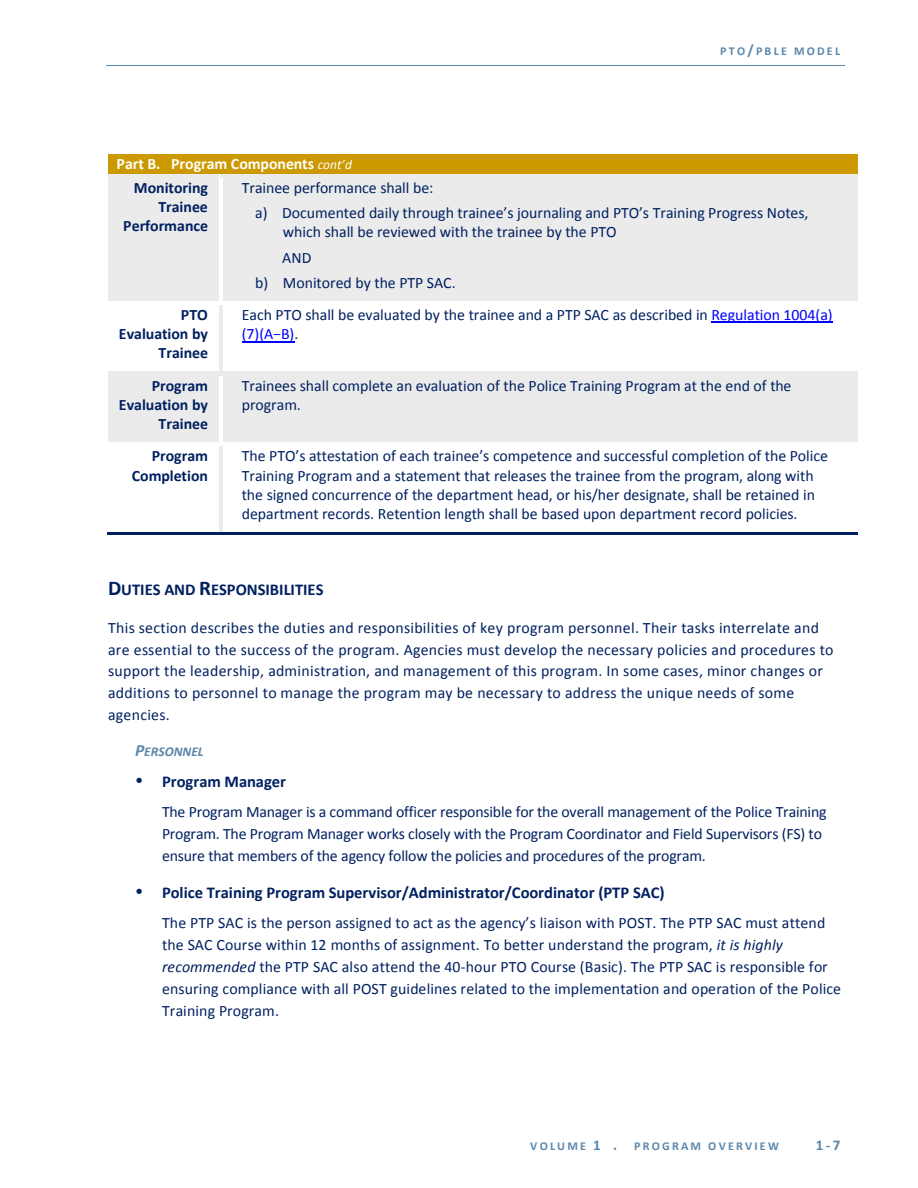
<style>
.page{position:relative;width:918px;height:1188px;background:#fff}
.page>*{position:absolute;margin:0;border:0;box-sizing:border-box;transform-origin:0 0}
.t1{font:700 16.5px "Calibri";letter-spacing:-.005em;color:#002060}
.t2{font:15.9px/19.2px "Calibri";color:#002060}
.t3{font:15.9px/21.8px "Calibri";letter-spacing:.02em;color:#002060}
.t4{font:700 15.9px/19.2px "Calibri";letter-spacing:-.005em;color:#002060;text-align:right}
.t5{font:700 15.9px/23.7px "Calibri";letter-spacing:-.005em;color:#fff}
.t6{font:700 15px "Calibri";color:#5b87ab}
.t7{font:italic 700 13.5px "Calibri";color:#5b87ab}
.t8{font:700 12px "Calibri";letter-spacing:.185em;color:#5b87ab}
.s1{font-size:15px}
.s2{font-weight:400;font-style:italic;font-size:13.5px}
.s3{color:#002060}
.s4{color:#00f}
.s5{font-size:21px}
.s6{font-size:17.25px}
.s7{font-style:italic}
</style>
<div class="page">
<hr style="left:106px;top:65px;width:739px;height:1px;background:#5b87ab">
<div style="left:108px;top:154px;width:9px;height:20px;background:#c90"></div>
<div style="left:849px;top:154px;width:9px;height:20px;background:#c90"></div>
<div style="left:117px;top:154px;width:732px;height:20px;background:#c90"></div>
<div style="left:108px;top:178px;width:9px;height:58px;background:#ebebeb"></div>
<div style="left:213px;top:178px;width:7px;height:58px;background:#ebebeb"></div>
<div style="left:108px;top:236px;width:112px;height:65px;background:#ebebeb"></div>
<div style="left:117px;top:178px;width:96px;height:19px;background:#ebebeb"></div>
<div style="left:117px;top:197px;width:96px;height:20px;background:#ebebeb"></div>
<div style="left:117px;top:217px;width:96px;height:19px;background:#ebebeb"></div>
<div style="left:223px;top:178px;width:7px;height:114px;background:#ebebeb"></div>
<div style="left:849px;top:178px;width:9px;height:114px;background:#ebebeb"></div>
<div style="left:230px;top:178px;width:619px;height:19px;background:#ebebeb"></div>
<div style="left:230px;top:197px;width:619px;height:26px;background:#ebebeb"></div>
<div style="left:230px;top:223px;width:619px;height:19px;background:#ebebeb"></div>
<div style="left:230px;top:242px;width:619px;height:25px;background:#ebebeb"></div>
<div style="left:230px;top:267px;width:619px;height:25px;background:#ebebeb"></div>
<hr style="left:108px;top:174px;width:112px;height:4px;background:#ebebeb">
<hr style="left:220px;top:174px;width:638px;height:4px;background:#ebebeb">
<div style="left:221px;top:292px;width:637px;height:9px;background:#ebebeb"></div>
<hr style="left:220px;top:178px;width:3px;height:123px;background:#fff">
<hr style="left:711px;top:322px;width:122px;height:1px;background:#00f">
<hr style="left:242px;top:341px;width:52px;height:1px;background:#00f">
<hr style="left:220px;top:305px;width:3px;height:67px;background:#ebebeb">
<div style="left:108px;top:376px;width:9px;height:58px;background:#ebebeb"></div>
<div style="left:213px;top:376px;width:7px;height:58px;background:#ebebeb"></div>
<div style="left:117px;top:376px;width:96px;height:19px;background:#ebebeb"></div>
<div style="left:117px;top:395px;width:96px;height:19px;background:#ebebeb"></div>
<div style="left:117px;top:414px;width:96px;height:20px;background:#ebebeb"></div>
<div style="left:223px;top:376px;width:7px;height:38px;background:#ebebeb"></div>
<div style="left:849px;top:376px;width:9px;height:38px;background:#ebebeb"></div>
<div style="left:223px;top:414px;width:635px;height:28px;background:#ebebeb"></div>
<div style="left:230px;top:376px;width:619px;height:19px;background:#ebebeb"></div>
<div style="left:230px;top:395px;width:619px;height:19px;background:#ebebeb"></div>
<hr style="left:108px;top:372px;width:112px;height:4px;background:#ebebeb">
<svg style="left:220px;top:372px;width:3px;height:4px"></svg>
<hr style="left:223px;top:372px;width:635px;height:4px;background:#ebebeb">
<div style="left:108px;top:434px;width:113px;height:8px;background:#ebebeb"></div>
<hr style="left:220px;top:376px;width:3px;height:66px;background:#fff">
<hr style="left:107px;top:532px;width:113px;height:2px;background:#002060">
<hr style="left:220px;top:447px;width:3px;height:85px;background:#ebebeb">
<hr style="left:222px;top:532px;width:636px;height:2px;background:#002060">
<p class="t8" style="left:720px;top:44px;width:122px">PTO<span class="s1">/</span>PBLE MODEL</p>
<p class="t5" style="left:134px;top:152px;width:220px;text-indent:-17px">Part B. Program Components <span class="s2">cont’d<br></span><span class="s3">Monitoring</span></p>
<p class="t4" style="left:123px;top:197px;width:86px">Trainee<br>Performance</p>
<p class="t2" style="left:255px;top:175px;width:555px;line-height:25.2px;text-indent:-14px">Trainee performance shall be:<br>a) Documented daily through trainee’s journaling and PTO’s Training Progress Notes,</p>
<p class="t2" style="left:283px;top:223px;width:335px">which shall be reviewed with the trainee by the PTO</p>
<p class="t2" style="left:282px;top:248px;width:31px">AND</p>
<p class="t2" style="left:255px;top:273px;width:202px">b) Monitored by the PTP SAC.</p>
<p class="t4" style="left:119px;top:305px;width:91px">PTO<br>Evaluation by<br>Trainee</p>
<p class="t2" style="left:242px;top:305px;width:592px">Each PTO shall be evaluated by the trainee and a PTP SAC as described in <span class="s4">Regulation 1004(a) (7)(A−B)</span>.</p>
<p class="t4" style="left:119px;top:376px;width:91px">Program<br>Evaluation by<br>Trainee</p>
<p class="t2" style="left:242px;top:376px;width:551px">Trainees shall complete an evaluation of the Police Training Program at the end of the program.</p>
<p class="t4" style="left:132px;top:446px;width:78px">Program<br>Completion</p>
<p class="t2" style="left:242px;top:447px;width:588px">The PTO’s attestation of each trainee’s competence and successful completion of the Police Training Program and a statement that releases the trainee from the program, along with the signed concurrence of the department head, or his/her designate, shall be retained in department records. Retention length shall be based upon department record policies.</p>
<p class="t1" style="left:108px;top:579px;width:217px"><span class="s5">D</span>UTIES AND <span class="s5">R</span>ESPONSIBILITIES</p>
<p class="t3" style="left:108px;top:617px;width:727px">This section describes the duties and responsibilities of key program personnel. Their tasks interrelate and are essential to the success of the program. Agencies must develop the necessary policies and procedures to support the leadership, administration, and management of this program. In some cases, minor changes or additions to personnel to manage the program may be necessary to address the unique needs of some agencies.</p>
<p class="t7" style="left:135px;top:743px;width:70px"><span class="s6">P</span>ERSONNEL</p>
<p class="t1" style="left:135px;top:771px;width:153px">• Program Manager</p>
<p class="t2" style="left:162px;top:801px;width:666px;line-height:21.9px">The Program Manager is a command officer responsible for the overall management of the Police Training<br>Program. The Program Manager works closely with the Program Coordinator and Field Supervisors (FS) to ensure that members of the agency follow the policies and procedures of the program.</p>
<p class="t1" style="left:135px;top:882px;width:531px">• Police Training Program Supervisor/Administrator/Coordinator (PTP SAC)</p>
<p class="t2" style="left:162px;top:912px;width:681px;line-height:21.8px">The PTP SAC is the person assigned to act as the agency’s liaison with POST. The PTP SAC must attend the SAC Course within 12 months of assignment. To better understand the program, <span class="s7">it is highly recommended</span> the PTP SAC also attend the 40-hour PTO Course (Basic). The PTP SAC is responsible for ensuring compliance with all POST guidelines related to the implementation and operation of the Police Training Program.</p>
<p class="t8" style="left:530px;top:1139px;width:88px">VOLUME <span class="s1">1 .</span></p>
<p class="t8" style="left:634px;top:1139px;width:146px">PROGRAM OVERVIEW</p>
<p class="t6" style="left:816px;top:1136px;width:26px">1-7</p>
</div>
